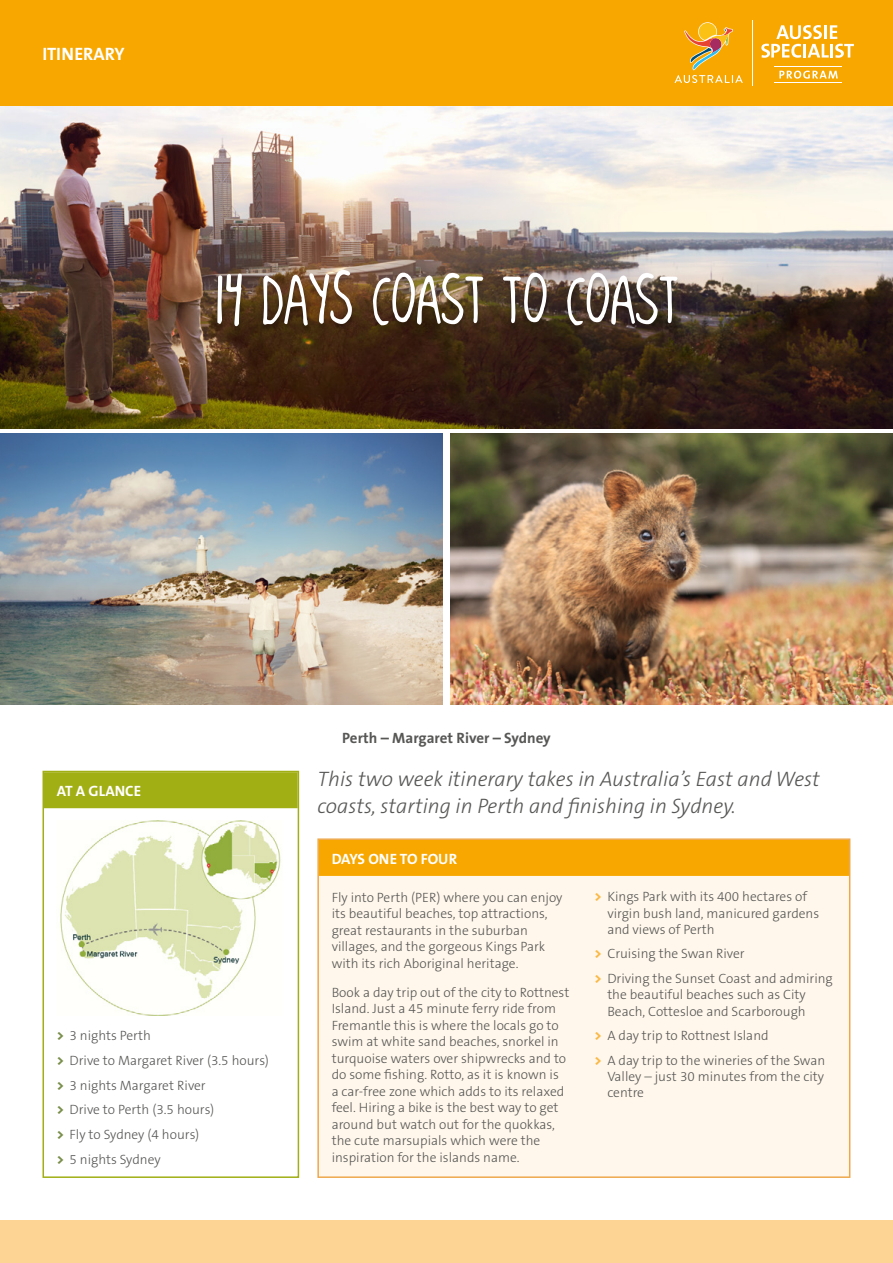
<style>
.page{position:relative;width:893px;height:1263px;background:#fff}
.page>*{position:absolute;margin:0;border:0;box-sizing:border-box;transform-origin:0 0}
.t1{font:66px "T Aheadline";color:#fff}
.t2{font:italic 300 21px/27px "The Sans B3";color:#575756}
.t3{font:700 18px "The Sans B7";color:#fff}
.t4{font:700 15px "The Sans B7";color:#575756}
.t5{font:700 15px "The Sans B7";color:#fff}
.t6{font:300 13.5px/16.5px "The Sans B3";color:#575756}
.s1{font-family:"The Sans B8";font-weight:800;color:#798e4a}
.s2{font-family:"The Sans B8";font-weight:800;color:#fab947}
</style>
<div class="page">
<div style="left:0;top:0;width:893px;height:106px;background:#f7a700"></div>
<div style="left:0;top:1220px;width:893px;height:43px;background:#fdd493"></div>
<svg style="left:674px;top:22px;width:69px;height:61px"></svg>
<hr style="left:752px;top:20px;width:1px;height:66px;background:#fff">
<svg style="left:761px;top:25px;width:93px;height:33px"></svg>
<svg style="left:779px;top:71px;width:59px;height:8px"></svg>
<hr style="left:774px;top:66px;width:68px;height:1px;background:#fff">
<hr style="left:774px;top:82px;width:68px;height:1px;background:#fff">
<img style="left:0;top:106px;width:893px;height:323px">
<div style="left:44px;top:772px;width:254px;height:36px;background:#a1af14"></div>
<img style="left:60px;top:820px;width:222px;height:195px">
<div style="left:43px;top:771px;width:256px;height:407px;border:2px solid #a1af14"></div>
<div style="left:214px;top:270px;width:467px;height:65px;background:#000;opacity:.3"></div>
<div style="left:318px;top:839px;width:532px;height:338px;background:#fff7eb"></div>
<div style="left:319px;top:840px;width:530px;height:36px;background:#f7a700"></div>
<div style="left:317px;top:838px;width:533px;height:340px;border:2px solid #eea84c"></div>
<img style="left:0;top:434px;width:442px;height:271px">
<img style="left:451px;top:434px;width:442px;height:271px">
<h3 class="t3" style="left:43px;top:44px;width:84px">ITINERARY</h3>
<h1 class="t1" style="left:214px;top:264px;width:466px">14 DAYS COAST TO COAST</h1>
<p class="t4" style="left:342px;top:730px;width:210px">Perth – Margaret River – Sydney</p>
<p class="t5" style="left:57px;top:783px;width:86px">AT A GLANCE</p>
<p class="t6" style="left:57px;top:1024px;width:214px;line-height:24.8px"><span class="s1">&gt;</span> 3 nights Perth<br><span class="s1">&gt;</span> Drive to Margaret River (3.5 hours) <span class="s1">&gt;</span> 3 nights Margaret River<br><span class="s1">&gt;</span> Drive to Perth (3.5 hours)<br><span class="s1">&gt;</span> Fly to Sydney (4 hours)<br><span class="s1">&gt;</span> 5 nights Sydney</p>
<h2 class="t2" style="left:317px;top:766px;width:504px">This two week itinerary takes in Australia’s East and West coasts, starting in Perth and finishing in Sydney.</h2>
<p class="t5" style="left:332px;top:851px;width:127px">DAYS ONE TO FOUR</p>
<p class="t6" style="left:332px;top:889px;width:232px">Fly into Perth (PER) where you can enjoy its beautiful beaches, top attractions, great restaurants in the suburban villages, and the gorgeous Kings Park with its rich Aboriginal heritage.</p>
<p class="t6" style="left:332px;top:985px;width:239px">Book a day trip out of the city to Rottnest Island. Just a 45 minute ferry ride from Fremantle this is where the locals go to swim at white sand beaches, snorkel in turquoise waters over shipwrecks and to do some fishing. Rotto, as it is known is<br>a car-free zone which adds to its relaxed feel. Hiring a bike is the best way to get around but watch out for the quokkas, the cute marsupials which were the inspiration for the islands name.</p>
<p class="t6" style="left:607px;top:889px;width:213px;text-indent:-13px"><span class="s2">&gt;</span> Kings Park with its 400 hectares of virgin bush land, manicured gardens and views of Perth</p>
<p class="t6" style="left:595px;top:942px;width:240px;line-height:24.8px"><span class="s2">&gt;</span> Cruising the Swan River<br><span class="s2">&gt;</span> Driving the Sunset Coast and admiring</p>
<p class="t6" style="left:607px;top:987px;width:200px">the beautiful beaches such as City<br>Beach, Cottesloe and Scarborough</p>
<p class="t6" style="left:595px;top:1024px;width:232px;line-height:24.8px"><span class="s2">&gt;</span> A day trip to Rottnest Island<br><span class="s2">&gt;</span> A day trip to the wineries of the Swan</p>
<p class="t6" style="left:607px;top:1069px;width:218px">Valley – just 30 minutes from the city centre</p>
</div>
